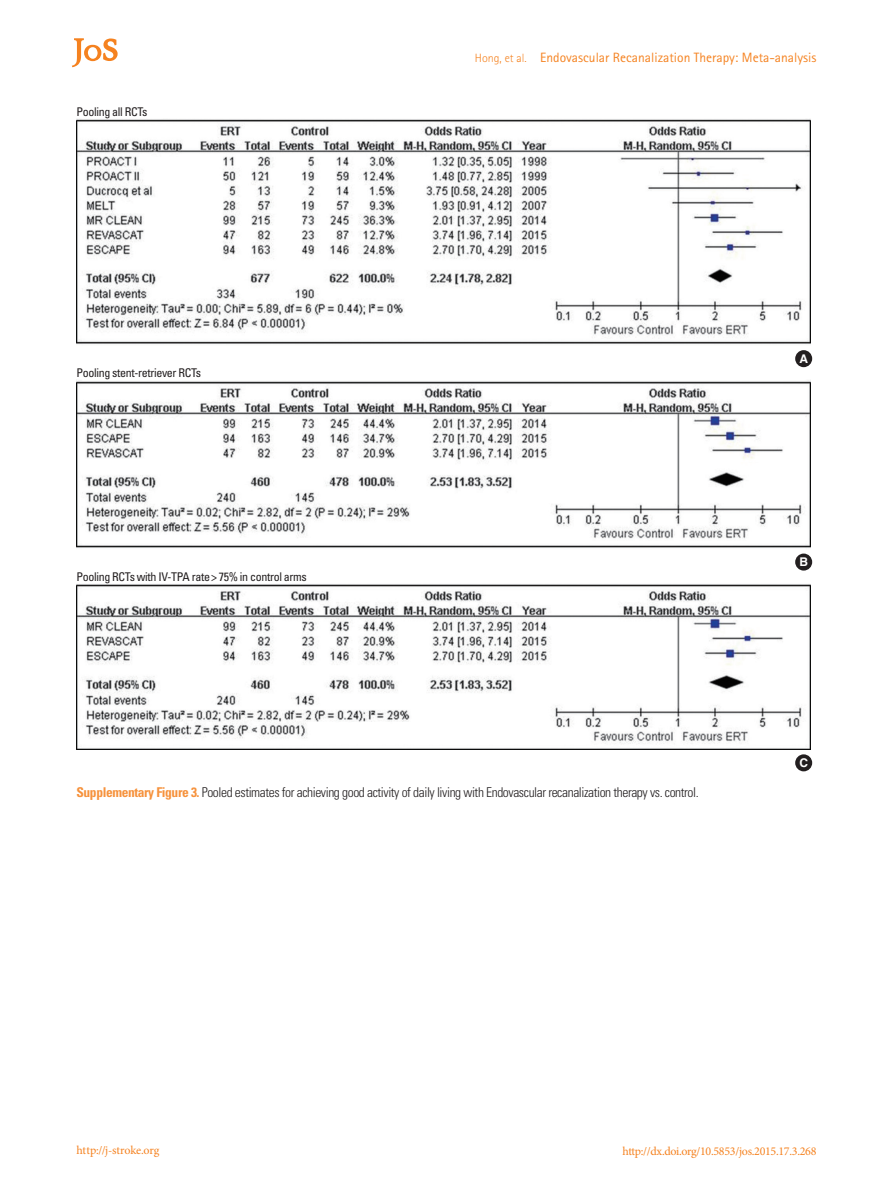
<style>
.page{position:relative;width:893px;height:1191px;background:#fff}
.page>*{position:absolute;margin:0;border:0;box-sizing:border-box;transform-origin:0 0}
.표제목_그림설명{font:300 condensed 13.5px "Univers LT Std";letter-spacing:-.03em;color:#231f20}
.t1{font:13.5px "Rotis Sans Serif Std";color:#f58220}
.그림지문_8pt{font:condensed 12px "Univers LT Std";letter-spacing:-.03em;color:#231f20}
.t2{font:12px "Minion Pro";letter-spacing:-.025em;color:#f58220}
.t3{font:700 12px "Helvetica LT Std";color:#fff}
.s1{font-weight:300;font-size:12px}
.s2{font-weight:700;color:#f6923c}
</style>
<div class="page">
<svg style="left:72px;top:38px;width:46px;height:29px"></svg>
<img style="left:77px;top:119px;width:733px;height:225px">
<div style="left:795px;top:350px;width:17px;height:17px;background:#231f20;border-radius:50%"></div>
<img style="left:77px;top:380px;width:733px;height:168px">
<div style="left:795px;top:553px;width:17px;height:17px;background:#231f20;border-radius:50%"></div>
<img style="left:77px;top:584px;width:733px;height:165px">
<div style="left:795px;top:754px;width:17px;height:17px;background:#231f20;border-radius:50%"></div>
<p class="그림지문_8pt" style="left:77px;top:104px;width:73px">Pooling all RCTs</p>
<p class="그림지문_8pt" style="left:77px;top:365px;width:126px">Pooling stent-retriever RCTs</p>
<p class="그림지문_8pt" style="left:77px;top:568px;width:232px">Pooling RCTs with IV-TPA rate&gt; 75% in control arms</p>
<p class="t1" style="left:475px;top:50px;width:343px"><span class="s1">Hong, et al.</span> Endovascular Recanalization Therapy: Meta-analysis</p>
<p class="t3" style="left:799px;top:351px;width:10px">A</p>
<p class="t3" style="left:799px;top:554px;width:10px">B</p>
<p class="t3" style="left:799px;top:755px;width:10px">C</p>
<p class="표제목_그림설명" style="left:77px;top:784px;width:624px"><span class="s2">Supplementary Figure 3.</span> Pooled estimates for achieving good activity of daily living with Endovascular recanalization therapy vs. control.</p>
<p class="t2" style="left:77px;top:1142px;width:84px">http://j-stroke.org</p>
<p class="t2" style="left:622px;top:1143px;width:195px">http://dx.doi.org/10.5853/jos.2015.17.3.268</p>
</div>
